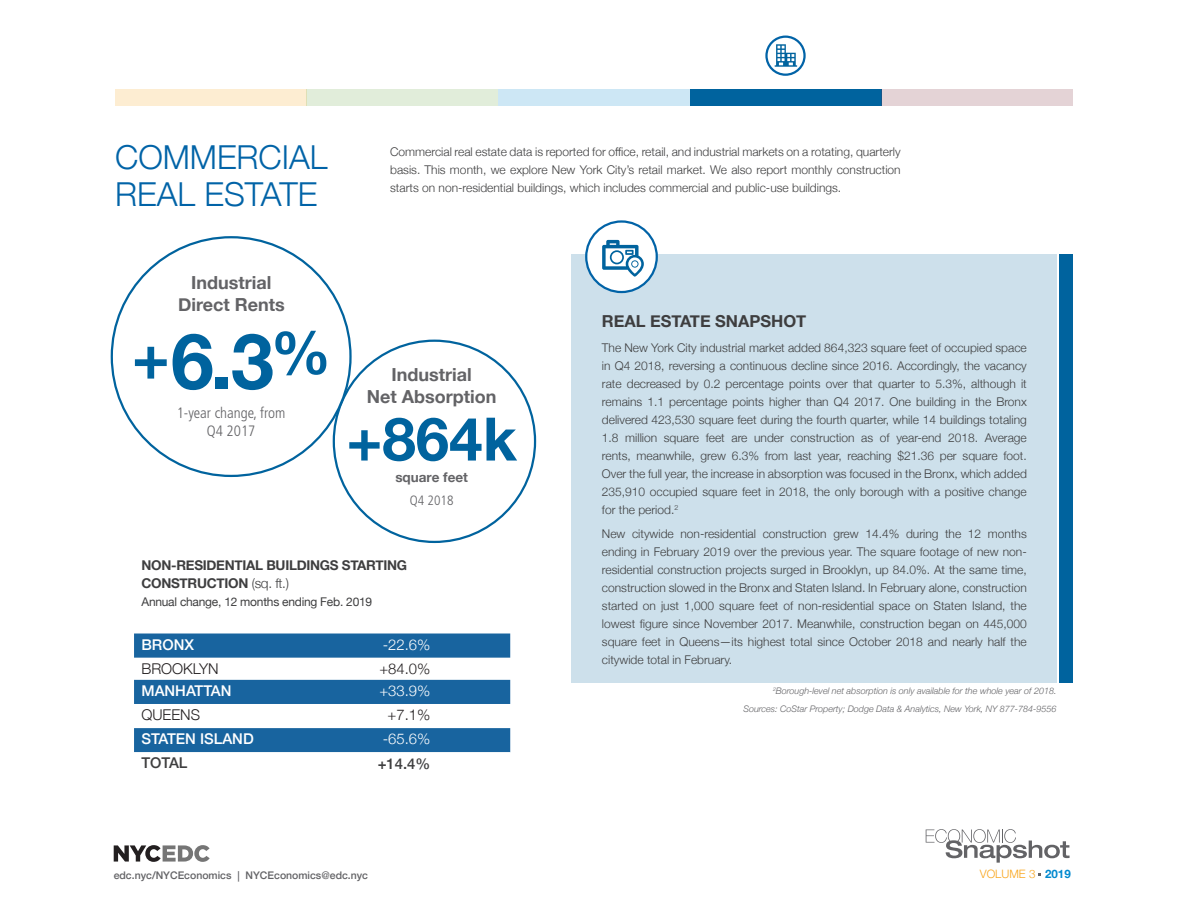
<style>
.page{position:relative;width:1188px;height:918px;background:#fff}
.page>*{position:absolute;margin:0;border:0;box-sizing:border-box;transform-origin:0 0}
.t1{font:700 77.55px "Helvetica Neue";color:#00639e}
.t2{font:700 60px "Helvetica Neue";color:#00639e}
.t3{font:300 33px/37.2px "Helvetica Neue";color:#0163a7}
.t4{font:700 18px/21.8px "Helvetica Neue";color:#636366;text-align:center}
.t5{font:700 16.5px "Helvetica Neue";color:#3e3e3f}
.t6{font:300 condensed 15px/18.8px "Frutiger";color:#636366;text-align:center}
.t7{font:500 14.85px "Helvetica Neue";color:#fff}
.t8{font:300 14.85px "Helvetica Neue";color:#231f20}
.t9{font:300 14.85px "Helvetica Neue";color:#fff}
.t10{font:500 14.85px "Helvetica Neue";color:#3e3e3f}
.t11{font:700 13.5px/18px "Helvetica Neue";letter-spacing:-.02em;color:#3e3e3f}
.t12{font:700 13.5px "Helvetica Neue";color:#636366}
.t13{font:300 condensed 13.5px "Frutiger";color:#636366}
.t14{font:300 12px/18px "Helvetica Neue";color:#3e3e3f;text-align:justify}
.t15{font:12px "Helvetica Neue";letter-spacing:-.02em;color:#3e3e3f}
.t16{font:300 11.55px "Helvetica Neue";color:#f9a51b}
.t17{font:500 10.5px "Helvetica Neue";color:#636366}
.t18{font:italic 300 9px "Helvetica Neue";color:#636366}
.s1{font-size:63px}
.s2{font-weight:300}
.s3{font-family:"Frutiger";font-weight:400}
.s4{font-weight:700;color:#0089cf}
</style>
<div class="page">
<svg style="left:114px;top:845px;width:96px;height:17px"></svg>
<svg style="left:926px;top:829px;width:144px;height:34px"></svg>
<div style="left:115px;top:89px;width:192px;height:17px;background:#fdedd2"></div>
<div style="left:307px;top:89px;width:191px;height:17px;background:#e1edda"></div>
<div style="left:690px;top:89px;width:191px;height:17px;background:#00639e"></div>
<div style="left:498px;top:89px;width:192px;height:17px;background:#cde7f5"></div>
<div style="left:571px;top:254px;width:486px;height:428px;background:#cde0eb"></div>
<div style="left:1060px;top:254px;width:13px;height:428px;background:#00639e"></div>
<div style="left:586px;top:222px;width:71px;height:70px;background:#fff;border-radius:50%"></div>
<div style="left:585px;top:220px;width:73px;height:73px;border:2px solid #0163a7;border-radius:50%"></div>
<svg style="left:602px;top:240px;width:42px;height:37px"></svg>
<div style="left:881px;top:89px;width:192px;height:17px;background:#e4d3d6"></div>
<div style="left:765px;top:36px;width:41px;height:40px;border:2px solid #0163a7;border-radius:50%"></div>
<svg style="left:775px;top:44px;width:22px;height:23px"></svg>
<div style="left:134px;top:634px;width:376px;height:24px;background:#18649f"></div>
<div style="left:134px;top:680px;width:376px;height:24px;background:#18649f"></div>
<svg style="left:134px;top:728px;width:376px;height:25px;background:#216aa2"></svg>
<h3 class="t3" style="left:115px;top:136px;width:214px">COMMERCIAL<br>REAL ESTATE</h3>
<h3 class="t4" style="left:178px;top:272px;width:108px">Industrial<br>Direct Rents</h3>
<p class="t14" style="left:390px;top:142px;width:512px">Commercial real estate data is reported for office, retail, and industrial markets on a rotating, quarterly basis. This month, we explore New York City’s retail market. We also report monthly construction starts on non-residential buildings, which includes commercial and public-use buildings.</p>
<h1 class="t1" style="left:132px;top:301px;width:201px"><span class="s1">+</span>6.3<sup>%</sup></h1>
<p class="t6" style="left:177px;top:403px;width:110px">1-year change, from<br>Q4 2017</p>
<h3 class="t4" style="left:367px;top:365px;width:131px">Industrial<br>Net Absorption</h3>
<h2 class="t2" style="left:346px;top:392px;width:172px">+864k</h2>
<p class="t12" style="left:395px;top:467px;width:74px">square feet</p>
<p class="t13" style="left:410px;top:492px;width:45px">Q4 2018</p>
<p class="t11" style="left:141px;top:556px;width:267px">NON-RESIDENTIAL BUILDINGS STARTING<br>CONSTRUCTION <span class="s2">(sq. ft.)</span></p>
<p class="t15" style="left:141px;top:593px;width:232px">Annual change, 12 months ending Feb. 2019</p>
<p class="t7" style="left:141px;top:632px;width:54px">BRONX</p>
<p class="t9" style="left:383px;top:633px;width:49px">-22.6%</p>
<p class="t8" style="left:141px;top:657px;width:79px">BROOKLYN</p>
<p class="t8" style="left:379px;top:657px;width:53px">+84.0%</p>
<p class="t7" style="left:141px;top:679px;width:91px">MANHATTAN</p>
<p class="t9" style="left:379px;top:679px;width:53px">+33.9%</p>
<p class="t8" style="left:141px;top:703px;width:60px">QUEENS</p>
<p class="t8" style="left:388px;top:703px;width:44px">+7.1%</p>
<p class="t7" style="left:141px;top:727px;width:114px">STATEN ISLAND</p>
<p class="t9" style="left:383px;top:727px;width:49px">-65.6%</p>
<p class="t10" style="left:141px;top:751px;width:47px">TOTAL</p>
<p class="t10" style="left:378px;top:751px;width:54px">+14.4%</p>
<h3 class="t5" style="left:602px;top:308px;width:206px">REAL ESTATE SNAPSHOT</h3>
<p class="t14" style="left:602px;top:337px;width:426px">The New York City industrial market added 864,323 square feet of occupied space in Q4 2018, reversing a continuous decline since 2016. Accordingly, the vacancy rate decreased by 0.2 percentage points over that quarter to 5.3%, although it remains 1.1 percentage points higher than Q4 2017. One building in the Bronx delivered 423,530 square feet during the fourth quarter, while 14 buildings totaling 1.8 million square feet are under construction as of year-end 2018. Average rents, meanwhile, grew 6.3% from last year, reaching $21.36 per square foot.<br>Over the full year, the increase in absorption was focused in the Bronx, which added 235,910 occupied square feet in 2018, the only borough with a positive change for the period.<sup>2</sup></p>
<p class="t14" style="left:602px;top:524px;width:426px">New citywide non-residential construction grew 14.4% during the 12 months ending in February 2019 over the previous year. The square footage of new non&shy;residential construction projects surged in Brooklyn, up 84.0%. At the same time, construction slowed in the Bronx and Staten Island. In February alone, construction started on just 1,000 square feet of non-residential space on Staten Island, the lowest figure since November 2017. Meanwhile, construction began on 445,000 square feet in Queens—its highest total since October 2018 and nearly half the citywide total in February.</p>
<p class="t18" style="left:743px;top:702px;width:315px">Sources: CoStar Property; Dodge Data &amp; Analytics, New York, NY 877-784-9556</p>
<p class="t18" style="left:773px;top:683px;width:285px"><sup>2</sup>Borough-level net absorption is only available for the whole year of 2018.</p>
<p class="t17" style="left:114px;top:867px;width:256px">edc.nyc/NYCEconomics <span class="s3">|</span> NYCEconomics@edc.nyc</p>
<p class="t16" style="left:980px;top:865px;width:92px">VOLUME 3 <span class="s4">2019</span></p>
</div>
